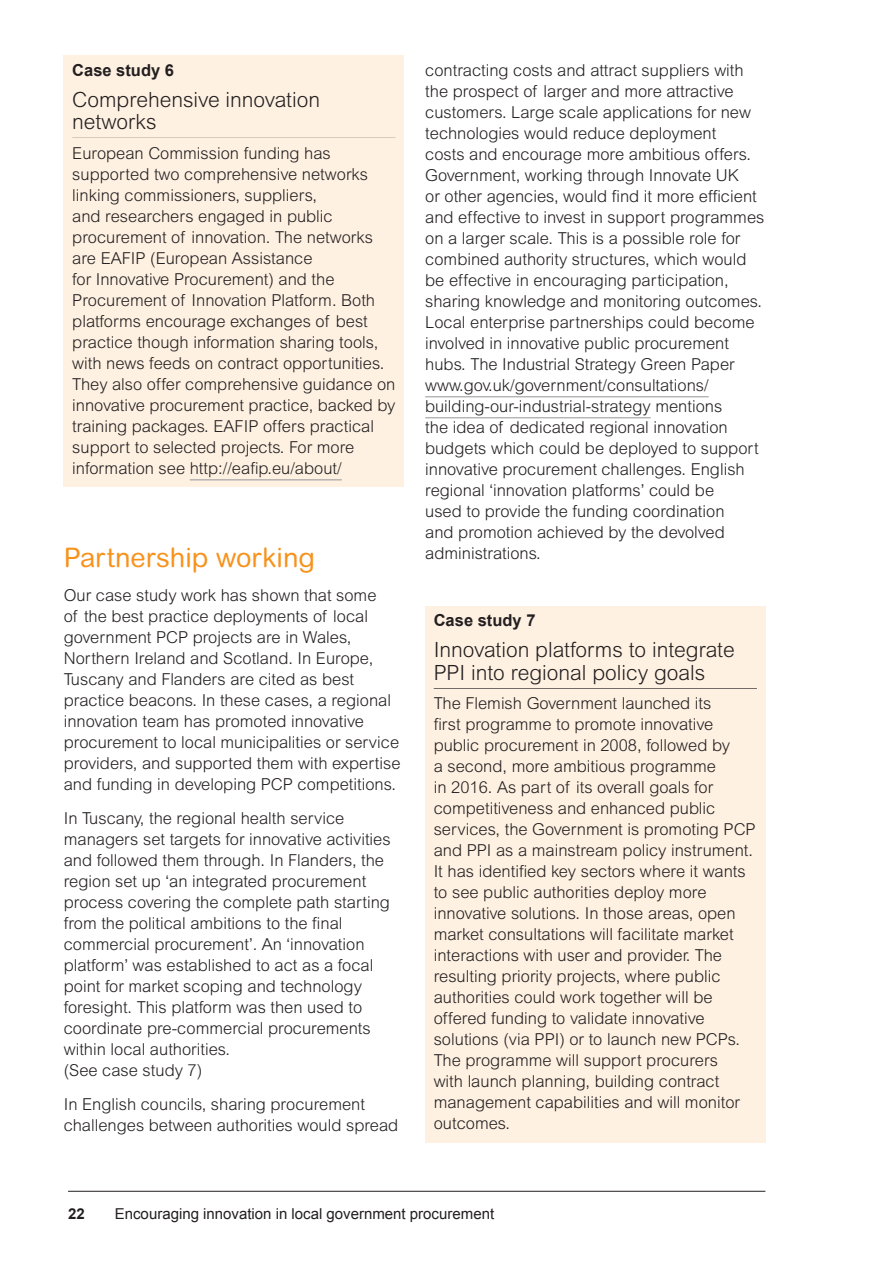
<style>
.page{position:relative;width:893px;height:1263px;background:#fff}
.page>*{position:absolute;margin:0;border:0;box-sizing:border-box;transform-origin:0 0}
.A4_Subhead{font:27px "Arial Rounded MT";color:#f7931d}
.case_study_title{font:300 21px/22.5px "Arial MT Std";color:#231f20}
.A4_Body{font:300 16.5px/21px "Arial MT Std";color:#231f20}
.case_study{font:300 16.5px/21px "Arial MT Std";color:#231f20}
.case_study-2{font:700 16.5px "Arial";color:#231f20}
.t1{font:15px "Arial";color:#231f20}
.t2{font:700 15px "Arial";color:#231f20}
</style>
<div class="page">
<hr style="left:68px;top:1191px;width:697px;height:1px;background:#231f20">
<div style="left:64px;top:55px;width:340px;height:34px;background:#fef1e2"></div>
<div style="left:64px;top:83px;width:340px;height:61px;background:#fef1e2"></div>
<div style="left:64px;top:138px;width:340px;height:349px;background:#fef1e2"></div>
<hr style="left:190px;top:479px;width:152px;height:1px;background:#939598">
<hr style="left:425px;top:396px;width:284px;height:1px;background:#939598">
<hr style="left:425px;top:417px;width:226px;height:1px;background:#939598">
<div style="left:425px;top:606px;width:340px;height:32px;background:#fef1e2"></div>
<div style="left:425px;top:634px;width:340px;height:60px;background:#fef1e2"></div>
<hr style="left:434px;top:688px;width:323px;height:1px;background:#231f20">
<div style="left:425px;top:689px;width:340px;height:453px;background:#fef1e2"></div>
<p class="case_study-2" style="left:72px;top:59px;width:103px">Case study 6</p>
<p class="case_study_title" style="left:72px;top:88px;width:249px">Comprehensive innovation networks</p>
<p class="case_study" style="left:72px;top:142px;width:325px">European Commission funding has supported two comprehensive networks linking commissioners, suppliers,<br>and researchers engaged in public procurement of innovation. The networks are EAFIP (European Assistance<br>for Innovative Procurement) and the Procurement of Innovation Platform. Both platforms encourage exchanges of best practice though information sharing tools, with news feeds on contract opportunities.<br>They also offer comprehensive guidance on innovative procurement practice, backed by training packages. EAFIP offers practical support to selected projects. For more information see http://eafip.eu/about/</p>
<p class="A4_Subhead" style="left:64px;top:542px;width:253px">Partnership working</p>
<p class="A4_Body" style="left:64px;top:585px;width:338px">Our case study work has shown that some<br>of the best practice deployments of local government PCP projects are in Wales, Northern Ireland and Scotland. In Europe, Tuscany and Flanders are cited as best practice beacons. In these cases, a regional innovation team has promoted innovative procurement to local municipalities or service providers, and supported them with expertise and funding in developing PCP competitions.</p>
<p class="A4_Body" style="left:64px;top:808px;width:328px">In Tuscany, the regional health service managers set targets for innovative activities and followed them through. In Flanders, the region set up ‘an integrated procurement process covering the complete path starting from the political ambitions to the final commercial procurement’. An ‘innovation platform’ was established to act as a focal point for market scoping and technology foresight. This platform was then used to coordinate pre-commercial procurements within local authorities.<br>(See case study 7)</p>
<p class="A4_Body" style="left:64px;top:1093px;width:336px">In English councils, sharing procurement challenges between authorities would spread</p>
<p class="A4_Body" style="left:425px;top:59px;width:341px">contracting costs and attract suppliers with the prospect of larger and more attractive customers. Large scale applications for new technologies would reduce deployment<br>costs and encourage more ambitious offers.<br>Government, working through Innovate UK<br>or other agencies, would find it more efficient and effective to invest in support programmes on a larger scale. This is a possible role for combined authority structures, which would be effective in encouraging participation, sharing knowledge and monitoring outcomes.<br>Local enterprise partnerships could become involved in innovative public procurement hubs. The Industrial Strategy Green Paper www.gov.uk/government/consultations/ building-our-industrial-strategy mentions<br>the idea of dedicated regional innovation budgets which could be deployed to support innovative procurement challenges. English regional ‘innovation platforms’ could be<br>used to provide the funding coordination<br>and promotion achieved by the devolved administrations.</p>
<p class="case_study-2" style="left:434px;top:609px;width:103px">Case study 7</p>
<p class="case_study_title" style="left:434px;top:639px;width:303px">Innovation platforms to integrate<br>PPI into regional policy goals</p>
<p class="case_study" style="left:434px;top:693px;width:323px">The Flemish Government launched its<br>first programme to promote innovative public procurement in 2008, followed by<br>a second, more ambitious programme<br>in 2016. As part of its overall goals for competitiveness and enhanced public services, the Government is promoting PCP and PPI as a mainstream policy instrument.<br>It has identified key sectors where it wants to see public authorities deploy more innovative solutions. In those areas, open market consultations will facilitate market interactions with user and provider. The resulting priority projects, where public authorities could work together will be offered funding to validate innovative solutions (via PPI) or to launch new PCPs.<br>The programme will support procurers<br>with launch planning, building contract management capabilities and will monitor outcomes.</p>
<p class="t2" style="left:68px;top:1203px;width:18px">22</p>
<p class="t1" style="left:115px;top:1203px;width:381px">Encouraging innovation in local government procurement</p>
</div>
